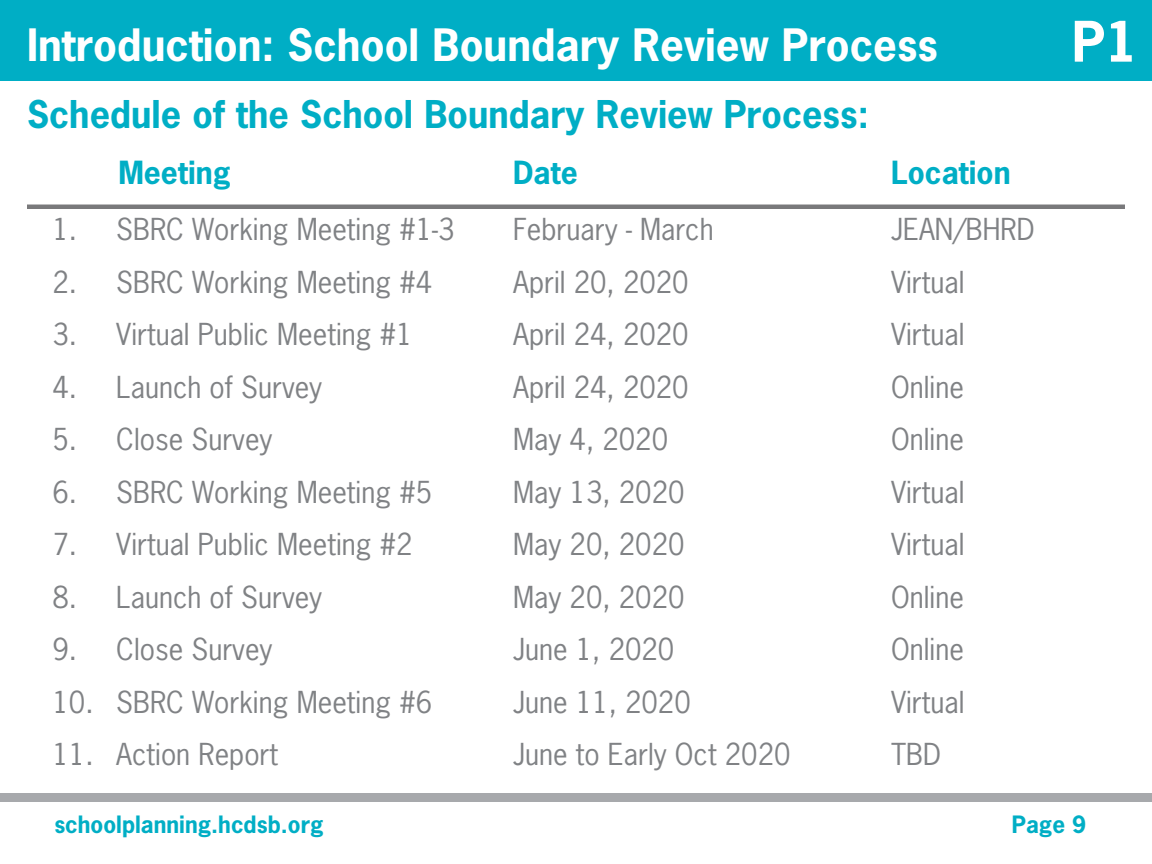
<style>
.page{position:relative;width:1152px;height:864px;background:#fff}
.page>*{position:absolute;margin:0;border:0;box-sizing:border-box;transform-origin:0 0}
.t1{font:700 52.5px "News Gothic";color:#fff}
.t2{font:700 42px "News Gothic";color:#fff}
.t3{font:700 36px "News Gothic";color:#00aec5}
.t4{font:700 30px "News Gothic";color:#00aec5}
.t5{font:28.5px "News Gothic";color:#808285}
.t6{font:700 22.5px "News Gothic";color:#00aec5}
</style>
<div class="page">
<div style="left:0;top:0;width:1152px;height:81px;background:#00aec5"></div>
<div style="left:0;top:793px;width:1152px;height:8px;background:#a7a9ac"></div>
<hr style="left:27px;top:205px;width:1098px;height:4px;background:#79797b">
<h2 class="t2" style="left:27px;top:17px;width:912px">Introduction: School Boundary Review Process</h2>
<h1 class="t1" style="left:1072px;top:7px;width:67px">P1</h1>
<p class="t3" style="left:27px;top:91px;width:843px">Schedule of the School Boundary Review Process:</p>
<p class="t4" style="left:118px;top:153px;width:114px">Meeting</p>
<p class="t4" style="left:513px;top:153px;width:66px">Date</p>
<p class="t4" style="left:891px;top:153px;width:121px">Location</p>
<p class="t5" style="left:53px;top:211px;width:403px">1. SBRC Working Meeting #1-3</p>
<p class="t5" style="left:513px;top:211px;width:202px">February - March</p>
<p class="t5" style="left:891px;top:211px;width:145px">JEAN/BHRD</p>
<p class="t5" style="left:53px;top:264px;width:381px">2. SBRC Working Meeting #4</p>
<p class="t5" style="left:513px;top:264px;width:177px">April 20, 2020</p>
<p class="t5" style="left:891px;top:264px;width:75px">Virtual</p>
<p class="t5" style="left:53px;top:316px;width:362px">3. Virtual Public Meeting #1</p>
<p class="t5" style="left:513px;top:316px;width:177px">April 24, 2020</p>
<p class="t5" style="left:891px;top:316px;width:75px">Virtual</p>
<p class="t5" style="left:53px;top:369px;width:271px">4. Launch of Survey</p>
<p class="t5" style="left:513px;top:369px;width:177px">April 24, 2020</p>
<p class="t5" style="left:891px;top:369px;width:74px">Online</p>
<p class="t5" style="left:53px;top:421px;width:222px">5. Close Survey</p>
<p class="t5" style="left:513px;top:421px;width:157px">May 4, 2020</p>
<p class="t5" style="left:891px;top:421px;width:74px">Online</p>
<p class="t5" style="left:53px;top:474px;width:381px">6. SBRC Working Meeting #5</p>
<p class="t5" style="left:513px;top:474px;width:173px">May 13, 2020</p>
<p class="t5" style="left:891px;top:474px;width:75px">Virtual</p>
<p class="t5" style="left:53px;top:526px;width:362px">7. Virtual Public Meeting #2</p>
<p class="t5" style="left:513px;top:526px;width:173px">May 20, 2020</p>
<p class="t5" style="left:891px;top:526px;width:75px">Virtual</p>
<p class="t5" style="left:53px;top:579px;width:271px">8. Launch of Survey</p>
<p class="t5" style="left:513px;top:579px;width:173px">May 20, 2020</p>
<p class="t5" style="left:891px;top:579px;width:74px">Online</p>
<p class="t5" style="left:53px;top:631px;width:222px">9. Close Survey</p>
<p class="t5" style="left:513px;top:631px;width:163px">June 1, 2020</p>
<p class="t5" style="left:891px;top:631px;width:74px">Online</p>
<p class="t5" style="left:53px;top:684px;width:381px">10. SBRC Working Meeting #6</p>
<p class="t5" style="left:513px;top:684px;width:179px">June 11, 2020</p>
<p class="t5" style="left:891px;top:684px;width:75px">Virtual</p>
<p class="t5" style="left:53px;top:736px;width:227px">11. Action Report</p>
<p class="t5" style="left:513px;top:736px;width:279px">June to Early Oct 2020</p>
<p class="t5" style="left:891px;top:736px;width:51px">TBD</p>
<p class="t6" style="left:54px;top:809px;width:271px">schoolplanning.hcdsb.org</p>
<p class="t6" style="left:1012px;top:809px;width:76px">Page 9</p>
</div>
